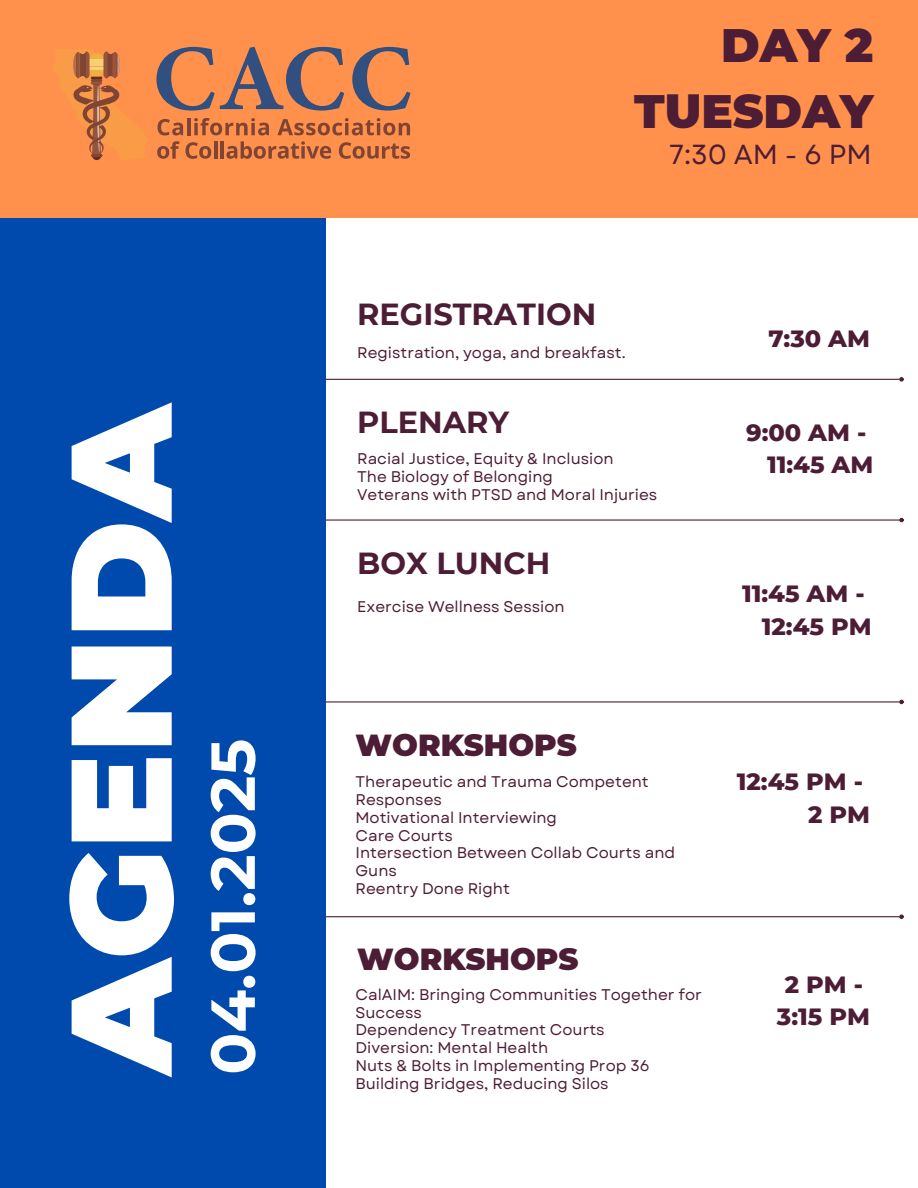
<style>
.page{position:relative;width:918px;height:1188px;background:#fff}
.page>*{position:absolute;margin:0;border:0;box-sizing:border-box;transform-origin:0 0}
.t1{font:900 142.95px "Montserrat";color:#fff}
.t2{font:700 62.1px "Montserrat";color:#fff}
.t3{font:900 46.8px/65.2px "Montserrat";color:#4d1d35;text-align:right}
.t4{font:700 30.45px "Montserrat";color:#4d1d35}
.t5{font:900 30.45px "Montserrat";color:#4d1d35}
.t6{font:27.6px "Garet";color:#4d1d35}
.t7{font:800 24px/32.7px "Montserrat";color:#4d1d35;text-align:right}
.t8{font:15.45px/17.9px "Garet";color:#4d1d35}
</style>
<div class="page">
<div style="left:0;top:0;width:326px;height:1188px;background:#004aad"></div>
<div style="left:0;top:0;width:918px;height:218px;background:#ff914d"></div>
<hr style="left:326px;top:379px;width:574px;height:1px;background:#4d1d35">
<svg style="left:899px;top:377px;width:5px;height:5px"></svg>
<hr style="left:326px;top:519px;width:574px;height:2px;background:#4d1d35">
<svg style="left:899px;top:518px;width:5px;height:4px"></svg>
<hr style="left:326px;top:701px;width:574px;height:2px;background:#4d1d35">
<svg style="left:899px;top:700px;width:5px;height:4px"></svg>
<hr style="left:326px;top:916px;width:574px;height:1px;background:#4d1d35">
<svg style="left:899px;top:914px;width:5px;height:5px"></svg>
<svg style="left:156px;top:47px;width:188px;height:64px"></svg>
<svg style="left:352px;top:47px;width:59px;height:64px"></svg>
<svg style="left:73px;top:51px;width:47px;height:110px"></svg>
<svg style="left:158px;top:119px;width:25px;height:16px"></svg>
<hr style="left:187px;top:118px;width:3px;height:17px;background:#7f4433">
<svg style="left:194px;top:118px;width:75px;height:17px"></svg>
<svg style="left:277px;top:118px;width:133px;height:17px"></svg>
<svg style="left:157px;top:141px;width:54px;height:18px"></svg>
<hr style="left:214px;top:141px;width:3px;height:18px;background:#7f4433">
<hr style="left:220px;top:141px;width:4px;height:18px;background:#7f4433">
<svg style="left:226px;top:141px;width:105px;height:18px"></svg>
<svg style="left:339px;top:142px;width:71px;height:17px"></svg>
<p class="t1" style="left:33px;top:1075px;width:676px;rotate:-90deg">AGENDA</p>
<p class="t2" style="left:195px;top:1075px;width:337px;rotate:-90deg">04.01.2025</p>
<p class="t3" style="left:634px;top:13px;width:241px">DAY 2<br>TUESDAY</p>
<p class="t6" style="left:669px;top:135px;width:204px">7:30 AM - 6 PM</p>
<h6 class="t4" style="left:357px;top:295px;width:241px">REGISTRATION</h6>
<h4 class="t8" style="left:357px;top:344px;width:270px">Registration, yoga, and breakfast.</h4>
<p class="t4" style="left:357px;top:403px;width:153px">PLENARY</p>
<h4 class="t8" style="left:357px;top:450px;width:258px">Racial Justice, Equity &amp; Inclusion</h4>
<h6 class="t8" style="left:357px;top:468px;width:197px">The Biology of Belonging</h6>
<p class="t8" style="left:357px;top:486px;width:302px">Veterans with PTSD and Moral Injuries</p>
<p class="t4" style="left:357px;top:544px;width:195px">BOX LUNCH</p>
<h5 class="t8" style="left:357px;top:598px;width:209px">Exercise Wellness Session</h5>
<p class="t5" style="left:356px;top:726px;width:223px">WORKSHOPS</p>
<p class="t7" style="left:768px;top:322px;width:103px">7:30 AM</p>
<h3 class="t7" style="left:746px;top:416px;width:129px">9:00 AM -<br>11:45 AM</h3>
<p class="t7" style="left:742px;top:577px;width:131px">11:45 AM -<br>12:45 PM</p>
<h2 class="t8" style="left:356px;top:773px;width:295px">Therapeutic and Trauma Competent<br>Responses</h2>
<h4 class="t8" style="left:356px;top:808px;width:203px">Motivational Interviewing</h4>
<h6 class="t8" style="left:356px;top:826px;width:99px">Care Courts</h6>
<p class="t8" style="left:356px;top:844px;width:321px">Intersection Between Collab Courts and<br>Guns</p>
<p class="t8" style="left:356px;top:880px;width:156px">Reentry Done Right</p>
<h1 class="t5" style="left:357px;top:941px;width:223px">WORKSHOPS</h1>
<h4 class="t8" style="left:356px;top:986px;width:348px">CalAIM: Bringing Communities Together for<br>Success</h4>
<h6 class="t8" style="left:356px;top:1021px;width:251px">Dependency Treatment Courts</h6>
<p class="t8" style="left:356px;top:1039px;width:194px">Diversion: Mental Health</p>
<p class="t8" style="left:356px;top:1057px;width:296px">Nuts &amp; Bolts in Implementing Prop 36</p>
<p class="t8" style="left:356px;top:1075px;width:255px">Building Bridges, Reducing Silos</p>
<h4 class="t7" style="left:737px;top:765px;width:135px">12:45 PM -<br>2 PM</h4>
<h6 class="t7" style="left:777px;top:968px;width:95px;text-align:center">2PM-<br>3:15 PM</h6>
</div>
